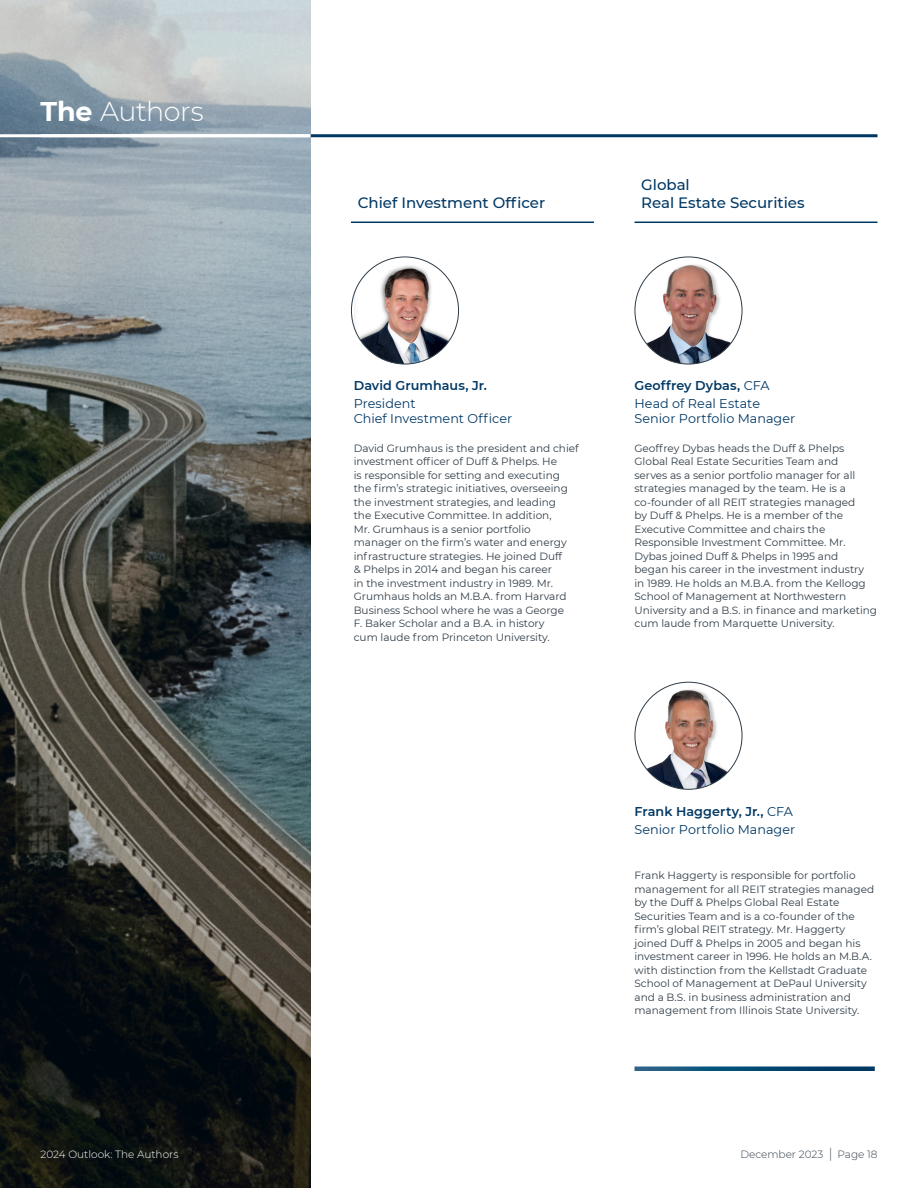
<style>
.page{position:relative;width:918px;height:1188px;background:#fff}
.page>*{position:absolute;margin:0;border:0;box-sizing:border-box;transform-origin:0 0}
.Body_Copy{font:300 27px "Montserrat";letter-spacing:-.015em;color:#fff}
.Author_Bio_Header_Font{font:500 15px "Montserrat";color:#003864}
.Body_Copy-2{font:12.75px "Montserrat";letter-spacing:.005em;color:#003864}
.Body_Copy-3{font:600 12.75px "Montserrat";letter-spacing:.01em;color:#003864}
.Author_Bio{font:10.5px/13.5px "Montserrat";color:#303d48}
.t1{font:300 10.5px "Montserrat";color:#fff}
.t2{font:300 10.5px "Montserrat";color:#303d48}
.s1{font-weight:700}
.s2{font-weight:400}
.s3{font-size:13.65px}
</style>
<div class="page">
<img style="left:0;top:0;width:310px;height:1188px">
<img style="left:354px;top:257px;width:105px;height:106px">
<img style="left:635px;top:257px;width:107px;height:107px;border-radius:54px">
<img style="left:636px;top:682px;width:104px;height:107px">
<hr style="left:634px;top:222px;width:244px;height:1px;background:#003864">
<svg style="left:634px;top:1066px;width:241px;height:5px"></svg>
<hr style="left:310px;top:134px;width:568px;height:3px;background:#003864">
<hr style="left:0;top:134px;width:310px;height:3px;background:#fff">
<hr style="left:351px;top:222px;width:243px;height:1px;background:#003864">
<p class="Body_Copy" style="left:40px;top:93px;width:165px"><span class="s1">The</span> Authors</p>
<p class="Author_Bio_Header_Font" style="left:641px;top:174px;width:50px">Global</p>
<p class="Author_Bio_Header_Font" style="left:358px;top:192px;width:189px">Chief Investment Officer</p>
<p class="Author_Bio_Header_Font" style="left:641px;top:192px;width:165px">Real Estate Securities</p>
<p class="Body_Copy-3" style="left:354px;top:377px;width:135px">David Grumhaus, Jr.</p>
<p class="Body_Copy-2" style="left:354px;top:395px;width:63px">President</p>
<p class="Body_Copy-2" style="left:354px;top:410px;width:160px">Chief Investment Officer</p>
<p class="Author_Bio" style="left:354px;top:441px;width:227px">David Grumhaus is the president and chief investment officer of Duff &amp; Phelps. He<br>is responsible for setting and executing the firm’s strategic initiatives, overseeing the investment strategies, and leading<br>the Executive Committee. In addition,<br>Mr. Grumhaus is a senior portfolio manager on the firm’s water and energy infrastructure strategies. He joined Duff<br>&amp; Phelps in 2014 and began his career<br>in the investment industry in 1989. Mr.<br>Grumhaus holds an M.B.A. from Harvard Business School where he was a George<br>F. Baker Scholar and a B.A. in history<br>cum laude from Princeton University.</p>
<p class="Body_Copy-3" style="left:634px;top:377px;width:137px">Geoffrey Dybas, <span class="s2">CFA</span></p>
<p class="Body_Copy-2" style="left:634px;top:395px;width:127px">Head of Real Estate</p>
<p class="Body_Copy-2" style="left:634px;top:410px;width:162px">Senior Portfolio Manager</p>
<p class="Author_Bio" style="left:634px;top:441px;width:244px">Geoffrey Dybas heads the Duff &amp; Phelps Global Real Estate Securities Team and<br>serves as a senior portfolio manager for all strategies managed by the team. He is a co-founder of all REIT strategies managed<br>by Duff &amp; Phelps. He is a member of the Executive Committee and chairs the Responsible Investment Committee. Mr.<br>Dybas joined Duff &amp; Phelps in 1995 and<br>began his career in the investment industry<br>in 1989. He holds an M.B.A. from the Kellogg School of Management at Northwestern University and a B.S. in finance and marketing cum laude from Marquette University.</p>
<p class="Body_Copy-3" style="left:634px;top:802px;width:160px">Frank Haggerty, Jr., <span class="s2">CFA</span></p>
<p class="Body_Copy-2" style="left:634px;top:820px;width:162px">Senior Portfolio Manager</p>
<p class="Author_Bio" style="left:634px;top:869px;width:241px">Frank Haggerty is responsible for portfolio management for all REIT strategies managed by the Duff &amp; Phelps Global Real Estate Securities Team and is a co-founder of the firm’s global REIT strategy. Mr. Haggerty joined Duff &amp; Phelps in 2005 and began his investment career in 1996. He holds an M.B.A. with distinction from the Kellstadt Graduate School of Management at DePaul University and a B.S. in business administration and management from Illinois State University.</p>
<p class="t1" style="left:40px;top:1147px;width:139px">2024 Outlook: The Authors</p>
<p class="t2" style="left:740px;top:1147px;width:139px">December 2023 <span class="s3">|</span> Page 18</p>
</div>
